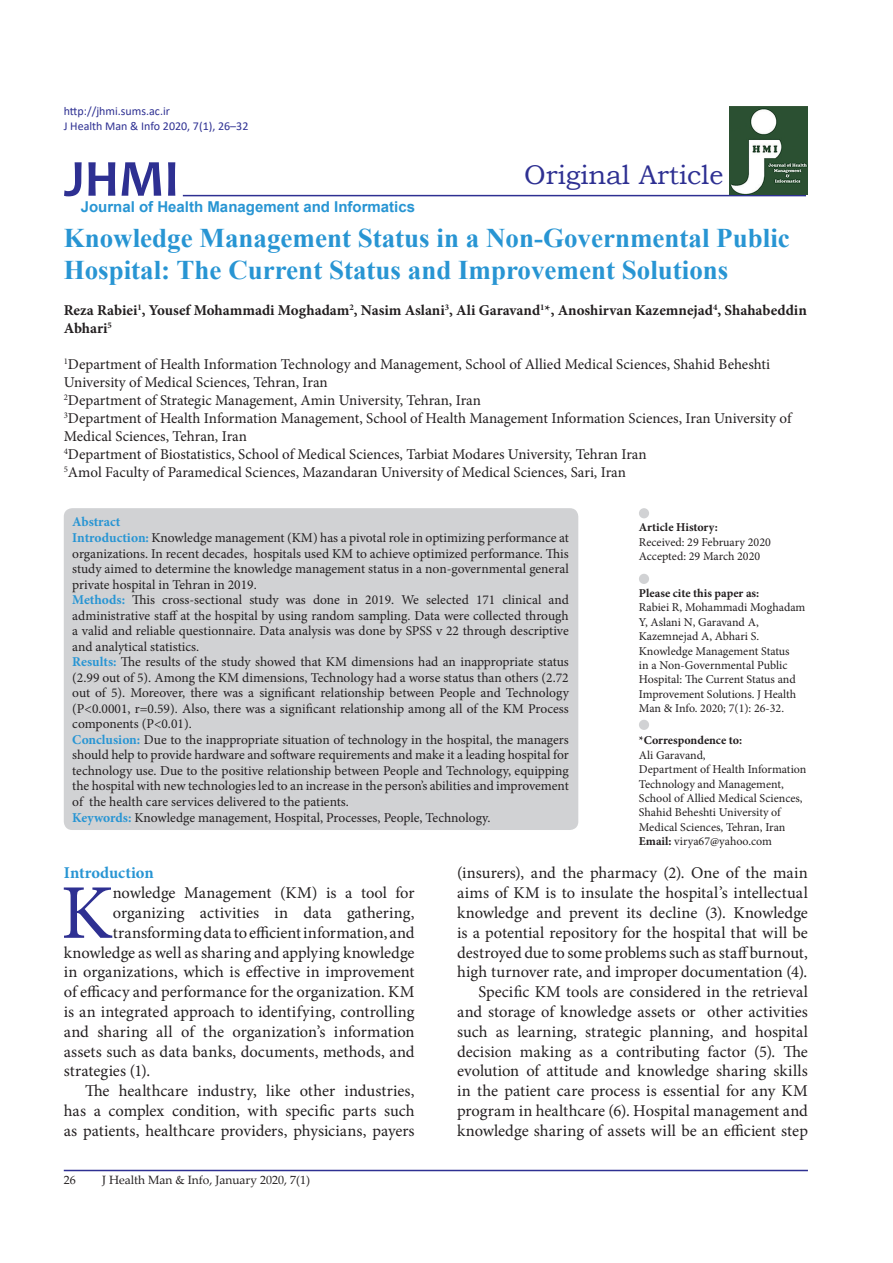
<style>
.page{position:relative;width:893px;height:1263px;background:#fff}
.page>*{position:absolute;margin:0;border:0;box-sizing:border-box;transform-origin:0 0}
.t1{font:77.4px "Minion Pro";color:#2e3092}
.t2{font:700 52.5px "Candara";color:#2e3092}
.t3{font:700 27px/32.4px "Times New Roman";color:#2895d3}
.t4{font:27px "Bookman Old Style";color:#2e3092}
.t5{font:16.5px/19.8px "Minion Pro";color:#231f20;text-align:right}
.t6{font:700 16.5px "Minion Pro";letter-spacing:-.005em;color:#2895d3}
.t7{font:15px/18px "Minion Pro";color:#231f20}
.t8{font:700 15px/18px "Minion Pro";color:#231f20}
.t9{font:700 15px "Arial";color:#2895d3}
.t10{font:13.5px/15.5px "Minion Pro";letter-spacing:-.005em;color:#231f20}
.t11{font:12px/14.4px "Minion Pro";color:#231f20}
.t12{font:700 12px "Minion Pro";color:#231f20}
.t13{font:12px/14.4px "Calibri";color:#2e3092}
.t14{font:12px "Palatino Linotype";color:#231f20}
.s1{font-weight:700;color:#2895d3}
.s2{font-weight:700}
</style>
<div class="page">
<hr style="left:64px;top:1170px;width:744px;height:1px;background:#2e3092">
<hr style="left:183px;top:195px;width:623px;height:1px;background:#2e3092">
<img style="left:729px;top:106px;width:79px;height:89px">
<div style="left:64px;top:508px;width:514px;height:322px;background:#d1d2d4;border-radius:9px"></div>
<div style="left:639px;top:508px;width:10px;height:10px;background:#d1d2d4;border-radius:50%"></div>
<div style="left:639px;top:720px;width:10px;height:10px;background:#d1d2d4;border-radius:50%"></div>
<div style="left:639px;top:574px;width:10px;height:10px;background:#d1d2d4;border-radius:50%"></div>
<p class="t13" style="left:64px;top:104px;width:186px">http://jhmi.sums.ac.ir<br>J Health Man &amp; Info 2020, 7(1), 26–32</p>
<h2 class="t2" style="left:64px;top:146px;width:117px">JHMI</h2>
<p class="t9" style="left:81px;top:196px;width:336px">Journal of Health Management and Informatics</p>
<h3 class="t4" style="left:524px;top:157px;width:201px">Original Article</h3>
<h3 class="t3" style="left:64px;top:221px;width:728px">Knowledge Management Status in a Non-Governmental Public<br>Hospital: The Current Status and Improvement Solutions</h3>
<p class="t8" style="left:64px;top:301px;width:745px">Reza Rabiei<sup>1</sup>, Yousef Mohammadi Moghadam<sup>2</sup>, Nasim Aslani<sup>3</sup>, Ali Garavand<sup>1</sup>*, Anoshirvan Kazemnejad<sup>4</sup>, Shahabeddin<br>Abhari<sup>5</sup></p>
<p class="t7" style="left:64px;top:356px;width:729px"><sup>1</sup>Department of Health Information Technology and Management, School of Allied Medical Sciences, Shahid Beheshti University of Medical Sciences, Tehran, Iran<br><sup>2</sup>Department of Strategic Management, Amin University, Tehran, Iran<br><sup>3</sup>Department of Health Information Management, School of Health Management Information Sciences, Iran University of Medical Sciences, Tehran, Iran<br><sup>4</sup>Department of Biostatistics, School of Medical Sciences, Tarbiat Modares University, Tehran Iran<br><sup>5</sup>Amol Faculty of Paramedical Sciences, Mazandaran University of Medical Sciences, Sari, Iran</p>
<p class="t10" style="left:72px;top:514px;width:498px"><span class="s1">Abstract<br>Introduction:</span> Knowledge management (KM) has a pivotal role in optimizing performance at organizations. In recent decades, hospitals used KM to achieve optimized performance. This study aimed to determine the knowledge management status in a non-governmental general private hospital in Tehran in 2019.<br><span class="s1">Methods:</span> This cross-sectional study was done in 2019. We selected 171 clinical and administrative staff at the hospital by using random sampling. Data were collected through a valid and reliable questionnaire. Data analysis was done by SPSS v 22 through descriptive and analytical statistics.<br><span class="s1">Results:</span> The results of the study showed that KM dimensions had an inappropriate status (2.99 out of 5). Among the KM dimensions, Technology had a worse status than others (2.72 out of 5). Moreover, there was a significant relationship between People and Technology (P&lt;0.0001, r=0.59). Also, there was a significant relationship among all of the KM Process components (P&lt;0.01).<br><span class="s1">Conclusion:</span> Due to the inappropriate situation of technology in the hospital, the managers should help to provide hardware and software requirements and make it a leading hospital for technology use. Due to the positive relationship between People and Technology, equipping the hospital with new technologies led to an increase in the person’s abilities and improvement of the health care services delivered to the patients.<br><span class="s1">Keywords:</span> Knowledge management, Hospital, Processes, People, Technology.</p>
<p class="t12" style="left:639px;top:519px;width:80px">Article History:</p>
<p class="t11" style="left:639px;top:535px;width:133px">Received: 29 February 2020<br>Accepted: 29 March 2020</p>
<p class="t12" style="left:639px;top:585px;width:122px">Please cite this paper as:</p>
<p class="t11" style="left:639px;top:600px;width:168px">Rabiei R, Mohammadi Moghadam<br>Y, Aslani N, Garavand A,<br>Kazemnejad A, Abhari S.<br>Knowledge Management Status<br>in a Non-Governmental Public<br>Hospital: The Current Status and<br>Improvement Solutions. J Health<br>Man &amp; Info. 2020; 7(1): 26-32.</p>
<p class="t12" style="left:639px;top:732px;width:105px">*Correspondence to:</p>
<p class="t11" style="left:639px;top:748px;width:169px">Ali Garavand,<br>Department of Health Information<br>Technology and Management,<br>School of Allied Medical Sciences,<br>Shahid Beheshti University of<br>Medical Sciences, Tehran, Iran<br><span class="s2">Email:</span> virya67@yahoo.com</p>
<p class="t6" style="left:64px;top:861px;width:91px">Introduction</p>
<h1 class="t1" style="left:61px;top:861px;width:54px">K</h1>
<p class="t5" style="left:113px;top:883px;width:303px">nowledge Management (KM) is a tool for</p>
<p class="t5" style="left:113px;top:903px;width:303px">organizing activities in data gathering,</p>
<p class="t5" style="left:113px;top:923px;width:303px">transforming data to efficient information, and</p>
<p class="t5" style="left:64px;top:942px;width:352px">knowledge as well as sharing and applying knowledge</p>
<p class="t5" style="left:64px;top:962px;width:352px">in organizations, which is effective in improvement</p>
<p class="t5" style="left:64px;top:982px;width:352px">of efficacy and performance for the organization. KM</p>
<p class="t5" style="left:64px;top:1002px;width:352px">is an integrated approach to identifying, controlling</p>
<p class="t5" style="left:64px;top:1022px;width:352px">and sharing all of the organization’s information</p>
<p class="t5" style="left:64px;top:1041px;width:352px">assets such as data banks, documents, methods, and</p>
<p class="t5" style="left:64px;top:1061px;width:88px">strategies (1).</p>
<p class="t5" style="left:85px;top:1081px;width:331px">The healthcare industry, like other industries,</p>
<p class="t5" style="left:64px;top:1101px;width:352px">has a complex condition, with specific parts such</p>
<p class="t5" style="left:64px;top:1121px;width:352px">as patients, healthcare providers, physicians, payers</p>
<p class="t14" style="left:64px;top:1172px;width:13px">26</p>
<p class="t14" style="left:102px;top:1171px;width:209px">J Health Man &amp; Info, January 2020, 7(1)</p>
<p class="t5" style="left:457px;top:863px;width:352px">(insurers), and the pharmacy (2). One of the main aims of KM is to insulate the hospital’s intellectual knowledge and prevent its decline (3). Knowledge is a potential repository for the hospital that will be destroyed due to some problems such as staff burnout, high turnover rate, and improper documentation (4).<br>Specific KM tools are considered in the retrieval and storage of knowledge assets or other activities such as learning, strategic planning, and hospital decision making as a contributing factor (5). The evolution of attitude and knowledge sharing skills in the patient care process is essential for any KM program in healthcare (6). Hospital management and knowledge sharing of assets will be an efficient step</p>
</div>
